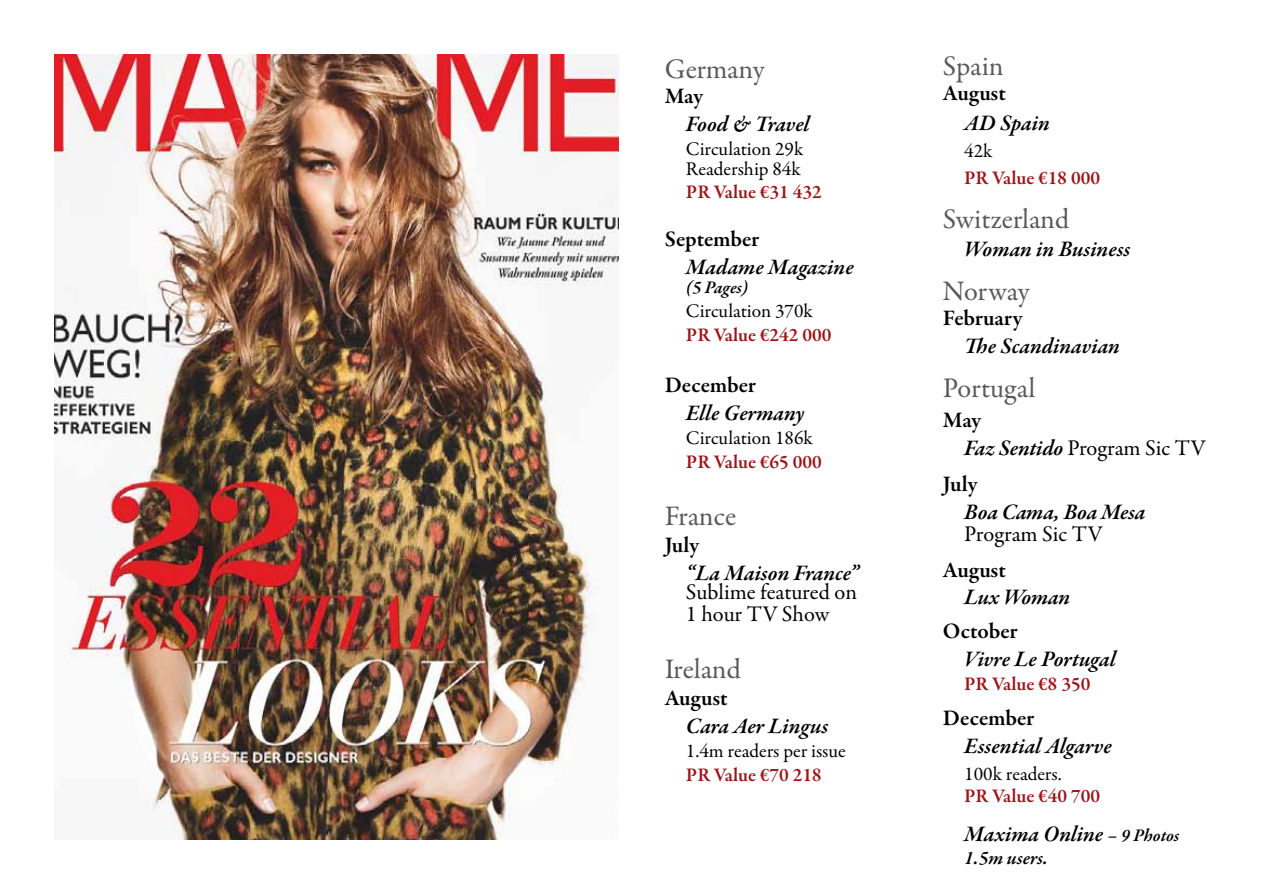
<style>
.page{position:relative;width:1263px;height:893px;background:#fff}
.page>*{position:absolute;margin:0;border:0;box-sizing:border-box;transform-origin:0 0}
.t1{font:28.5px "Garamond Premr Pro";letter-spacing:-.005em;color:#58595b}
.t2{font:italic 600 22.5px "Garamond Premr Pro";color:#000}
.t3{font:600 22.5px "Garamond Premr Pro";letter-spacing:-.01em;color:#000}
.t4{font:22.5px/21.6px "Garamond Premr Pro";color:#000}
.t5{font:19.5px/19.5px "Garamond Premr Pro";color:#000}
.t6{font:600 19.5px "Garamond Premr Pro";color:#9c1519}
.t7{font:italic 600 19.5px "Garamond Premr Pro";color:#000}
.t8{font:italic 600 18px "Garamond Premr Pro";letter-spacing:-.005em;color:#000}
.s1{font-weight:600}
.s2{font-weight:600;font-style:italic}
.s3{font-size:18px}
</style>
<div class="page">
<img style="left:55px;top:54px;width:563px;height:785px">
<p class="t1" style="left:665px;top:52px;width:101px">Germany</p>
<p class="t3" style="left:665px;top:83px;width:40px">May</p>
<p class="t2" style="left:686px;top:110px;width:125px">Food &amp; Travel</p>
<p class="t5" style="left:686px;top:140px;width:119px">Circulation 29k<br>Readership 84k</p>
<p class="t6" style="left:686px;top:181px;width:137px">PR Value €31 432</p>
<p class="t3" style="left:665px;top:225px;width:96px">September</p>
<p class="t2" style="left:686px;top:253px;width:169px">Madame Magazine</p>
<p class="t8" style="left:686px;top:276px;width:64px">(5 Pages)</p>
<p class="t5" style="left:686px;top:301px;width:128px">Circulation 370k</p>
<p class="t6" style="left:686px;top:323px;width:147px">PR Value €242 000</p>
<p class="t3" style="left:665px;top:372px;width:93px">December</p>
<p class="t2" style="left:686px;top:399px;width:120px">Elle Germany</p>
<p class="t5" style="left:686px;top:428px;width:128px">Circulation 186k</p>
<p class="t6" style="left:686px;top:450px;width:137px">PR Value €65 000</p>
<p class="t1" style="left:665px;top:499px;width:73px">France</p>
<p class="t3" style="left:665px;top:531px;width:36px">July</p>
<p class="t2" style="left:686px;top:559px;width:175px">“La Maison France”</p>
<p class="t4" style="left:686px;top:582px;width:173px">Sublime featured on<br>1 hour TV Show</p>
<p class="t1" style="left:665px;top:652px;width:78px">Ireland</p>
<p class="t3" style="left:665px;top:684px;width:64px">August</p>
<p class="t2" style="left:686px;top:712px;width:144px">Cara Aer Lingus</p>
<p class="t5" style="left:686px;top:741px;width:161px">1.4m readers per issue</p>
<p class="t6" style="left:686px;top:763px;width:137px">PR Value €70 218</p>
<p class="t1" style="left:943px;top:48px;width:62px">Spain</p>
<p class="t3" style="left:943px;top:80px;width:64px">August</p>
<p class="t2" style="left:964px;top:109px;width:87px">AD Spain</p>
<p class="t5" style="left:964px;top:141px;width:30px">42k</p>
<p class="t6" style="left:964px;top:166px;width:137px">PR Value €18 000</p>
<p class="t1" style="left:943px;top:202px;width:128px">Switzerland</p>
<p class="t2" style="left:964px;top:235px;width:168px">Woman in Business</p>
<p class="t1" style="left:943px;top:274px;width:88px">Norway</p>
<p class="t3" style="left:943px;top:305px;width:81px">February</p>
<p class="t2" style="left:964px;top:332px;width:157px">The Scandinavian</p>
<p class="t1" style="left:943px;top:371px;width:94px">Portugal</p>
<p class="t4" style="left:964px;top:407px;width:243px;line-height:28px;text-indent:-21px"><span class="s1">May<br></span><span class="s2">Faz Sentido</span> Program Sic TV</p>
<p class="t3" style="left:943px;top:470px;width:36px">July</p>
<p class="t2" style="left:964px;top:498px;width:183px">Boa Cama, Boa Mesa</p>
<p class="t4" style="left:964px;top:524px;width:140px">Program Sic TV</p>
<p class="t3" style="left:943px;top:556px;width:64px">August</p>
<p class="t2" style="left:964px;top:583px;width:107px">Lux Woman</p>
<p class="t3" style="left:943px;top:617px;width:76px">October</p>
<p class="t2" style="left:964px;top:645px;width:153px">Vivre Le Portugal</p>
<p class="t6" style="left:964px;top:672px;width:128px">PR Value €8 350</p>
<p class="t3" style="left:943px;top:704px;width:93px">December</p>
<p class="t2" style="left:964px;top:732px;width:149px">Essential Algarve</p>
<p class="t5" style="left:964px;top:764px;width:99px">100k readers.</p>
<p class="t6" style="left:964px;top:784px;width:137px">PR Value €40 700</p>
<p class="t2" style="left:964px;top:820px;width:217px">Maxima Online <span class="s3">– 9 Photos</span></p>
<p class="t7" style="left:964px;top:846px;width:85px">1.5m users.</p>
</div>
